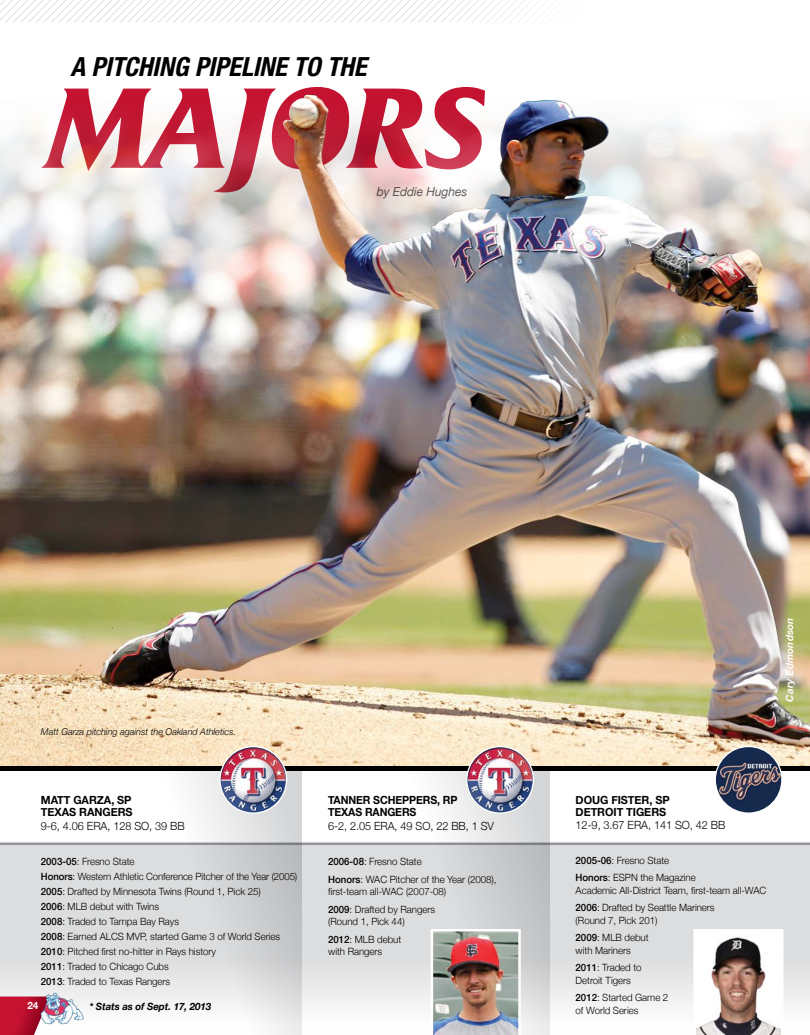
<style>
.page{position:relative;width:810px;height:1035px;background:#fff}
.page>*{position:absolute;margin:0;border:0;box-sizing:border-box;transform-origin:0 0}
.t1{font:italic 700 condensed 26.5px "Helvetica Neue LT Std";letter-spacing:-.01em;color:#000}
.t2{font:italic 12.5px "Helvetica Neue";letter-spacing:-.005em;color:#636466;scale:.96 1}
.t3{font:300 11.25px "Helvetica Neue";letter-spacing:-.005em;color:#000}
.t4{font:700 11.25px/12.5px "Helvetica Neue";letter-spacing:-.005em;color:#000}
.t5{font:700 11.25px "Helvetica Neue";letter-spacing:-.005em;color:#000;scale:.94 1}
.t6{font:300 10px/17.5px "Helvetica Neue";letter-spacing:-.005em;color:#000}
.t7{font:italic 700 10px "Helvetica Neue";letter-spacing:-.005em;color:#000}
.t8{font:italic 700 10px "Helvetica Neue";letter-spacing:.005em;color:#fff}
.t9{font:700 10px "Helvetica Neue";color:#fff}
.t10{font:italic 300 9.38px "Helvetica Neue";color:#000}
.s1{font-weight:500}
</style>
<div class="page">
<svg style="left:549px;top:843px;width:261px;height:192px;fill:#dcddde"></svg>
<svg style="left:0;top:770px;width:220px;height:237px;fill:#dcddde"></svg>
<svg style="left:220px;top:770px;width:329px;height:265px"></svg>
<div style="left:0;top:765px;width:810px;height:5px;background:#000"></div>
<img style="left:0;top:87px;width:810px;height:678px">
<svg style="left:0;top:997px;width:38px;height:38px"></svg>
<img style="left:38px;top:992px;width:46px;height:33px">
<img style="left:220px;top:747px;width:67px;height:66px;border-radius:33px">
<div style="left:219px;top:746px;width:68px;height:68px;border:1px solid #fff;border-radius:50%"></div>
<img style="left:467px;top:747px;width:66px;height:66px;border-radius:33px">
<div style="left:466px;top:746px;width:68px;height:68px;border:1px solid #fff;border-radius:50%"></div>
<img style="left:715px;top:747px;width:67px;height:66px;border-radius:33px">
<div style="left:715px;top:746px;width:68px;height:68px;border:1px solid #fff;border-radius:50%"></div>
<img style="left:431px;top:929px;width:90px;height:106px">
<svg style="left:693px;top:929px;width:91px;height:106px"></svg>
<svg style="left:0;top:0;width:540px;height:22px"></svg>
<h1 class="t1" style="left:70px;top:50px;width:298px">A PITCHING PIPELINE TO THE</h1>
<p class="t2" style="left:377px;top:181px;width:96px">by Eddie Hughes</p>
<p class="t10" style="left:41px;top:724px;width:197px">Matt Garza pitching against the Oakland Athletics.</p>
<p class="t4" style="left:41px;top:793px;width:92px;text-indent:32px">GARZA, SP<br>TEXAS RANGERS</p>
<p class="t3" style="left:41px;top:817px;width:145px">9-6, 4.06 ERA, 128 SO, 39 BB</p>
<p class="t6" style="left:41px;top:854px;width:258px;line-height:15px"><span class="s1">2003-05</span>: Fresno State<br><span class="s1">Honors</span>: Western Athletic Conference Pitcher of the Year (2005)<br><span class="s1">2005</span>: Drafted by Minnesota Twins (Round 1, Pick 25)<br><span class="s1">2006</span>: MLB debut with Twins<br><span class="s1">2008</span>: Traded to Tampa Bay Rays<br><span class="s1">2008</span>: Earned ALCS MVP, started Game 3 of World Series <span class="s1">2010</span>: Pitched first no-hitter in Rays history<br><span class="s1">2011</span>: Traded to Chicago Cubs<br><span class="s1">2013</span>: Traded to Texas Rangers</p>
<p class="t7" style="left:89px;top:998px;width:123px">* Stats as of Sept. 17, 2013</p>
<p class="t4" style="left:41px;top:793px;width:18px">MATT</p>
<p class="t9" style="left:28px;top:997px;width:12px">24</p>
<p class="t5" style="left:328px;top:790px;width:15px">TANNER</p>
<p class="t5" style="left:373px;top:790px;width:16px">SCHEPPERS</p>
<p class="t5" style="left:437px;top:790px;width:23px">, RP</p>
<p class="t5" style="left:328px;top:802px;width:56px">TEXAS RANGERS</p>
<p class="t3" style="left:328px;top:817px;width:167px">6-2, 2.05 ERA, 49 SO, 22 BB, 1 SV</p>
<p class="t6" style="left:328px;top:852px;width:170px"><span class="s1">2006-08</span>: Fresno State<br><span class="s1">Honors</span>: WAC Pitcher of the Year (2008),</p>
<p class="t6" style="left:328px;top:882px;width:120px">first-team all-WAC (2007-08)<br><span class="s1">2009</span>: Drafted by Rangers</p>
<p class="t6" style="left:328px;top:912px;width:78px">(Round 1, Pick 44)<br><span class="s1">2012</span>: MLB debut</p>
<p class="t6" style="left:328px;top:942px;width:56px">with Rangers</p>
<p class="t8" style="left:781px;top:702px;width:86px;rotate:-90deg">Cary Edmondson</p>
<p class="t4" style="left:576px;top:793px;width:50px">DOUG FISTER</p>
<p class="t4" style="left:649px;top:793px;width:22px">, SP</p>
<p class="t4" style="left:576px;top:806px;width:16px">DETR</p>
<p class="t4" style="left:605px;top:806px;width:36px">OIT TIGERS</p>
<p class="t3" style="left:576px;top:816px;width:151px">12-9, 3.67 ERA, 141 SO, 42 BB</p>
<p class="t6" style="left:576px;top:851px;width:122px"><span class="s1">2005-06</span>: Fresno State<br><span class="s1">Honors</span>: ESPN the Magazine</p>
<p class="t6" style="left:576px;top:881px;width:192px">Academic All-District Team, first-team all-WAC<br><span class="s1">2006</span>: Drafted by Seattle Mariners</p>
<p class="t6" style="left:576px;top:911px;width:83px">(Round 7, Pick 201)<br><span class="s1">2009</span>: MLB debut</p>
<p class="t6" style="left:576px;top:941px;width:68px">with Mariners<br><span class="s1">2011</span>: Traded to</p>
<p class="t6" style="left:576px;top:971px;width:94px">Detroit Tigers<br><span class="s1">2012</span>: Started Game 2</p>
<p class="t6" style="left:576px;top:1001px;width:64px">of World Series</p>
</div>
